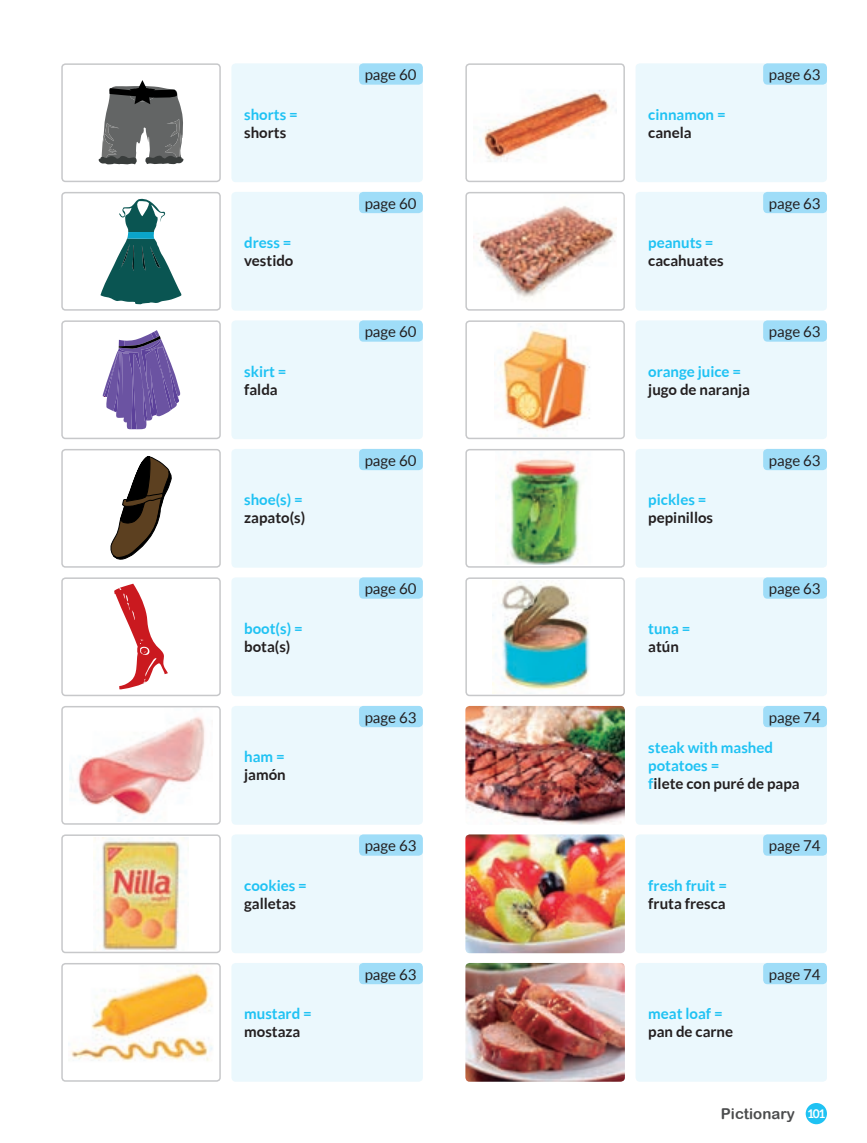
<style>
.page{position:relative;width:867px;height:1143px;background:#fff}
.page>*{position:absolute;margin:0;border:0;box-sizing:border-box;transform-origin:0 0}
.t1{font:700 15px/18px "Lato";color:#1fc2f3}
.t2{font:700 15px "Lato";color:#231f20}
.t3{font:15px "Lato";color:#231f20}
.t4{font:15px "Arial Rounded MT Bold";color:#4b4c4d}
.s1{color:#231f20}
.s2{font-family:"Lato";font-weight:700;font-size:12px;color:#fff}
</style>
<div class="page">
<div style="left:805px;top:1103px;width:22px;height:21px;background:#1fc2f3;border-radius:50%"></div>
<div style="left:231px;top:63px;width:192px;height:119px;background:#ebf8fd;border-radius:4px"></div>
<div style="left:231px;top:192px;width:192px;height:119px;background:#ebf8fd;border-radius:4px"></div>
<div style="left:231px;top:320px;width:192px;height:119px;background:#ebf8fd;border-radius:4px"></div>
<div style="left:231px;top:449px;width:192px;height:119px;background:#ebf8fd;border-radius:4px"></div>
<div style="left:231px;top:577px;width:192px;height:119px;background:#ebf8fd;border-radius:4px"></div>
<div style="left:231px;top:706px;width:192px;height:119px;background:#ebf8fd;border-radius:4px"></div>
<div style="left:359px;top:63px;width:64px;height:22px;background:#9fddf8;border-radius:4px"></div>
<div style="left:359px;top:192px;width:64px;height:21px;background:#9fddf8;border-radius:4px"></div>
<div style="left:359px;top:320px;width:64px;height:22px;background:#9fddf8;border-radius:4px"></div>
<div style="left:359px;top:449px;width:64px;height:21px;background:#9fddf8;border-radius:4px"></div>
<div style="left:359px;top:577px;width:64px;height:22px;background:#9fddf8;border-radius:4px"></div>
<div style="left:359px;top:706px;width:64px;height:21px;background:#9fddf8;border-radius:4px"></div>
<svg style="left:98px;top:80px;width:85px;height:85px"></svg>
<div style="left:61px;top:63px;width:160px;height:119px;border:2px solid #c7c8ca;border-radius:4px"></div>
<svg style="left:100px;top:198px;width:82px;height:106px"></svg>
<div style="left:61px;top:192px;width:160px;height:119px;border:2px solid #c7c8ca;border-radius:4px"></div>
<svg style="left:102px;top:330px;width:78px;height:100px"></svg>
<div style="left:61px;top:320px;width:160px;height:119px;border:2px solid #c7c8ca;border-radius:4px"></div>
<svg style="left:110px;top:456px;width:62px;height:104px"></svg>
<div style="left:61px;top:449px;width:160px;height:119px;border:2px solid #c7c8ca;border-radius:4px"></div>
<svg style="left:114px;top:584px;width:54px;height:106px"></svg>
<div style="left:61px;top:577px;width:160px;height:119px;border:2px solid #c7c8ca;border-radius:4px"></div>
<img style="left:70px;top:717px;width:135px;height:105px">
<div style="left:61px;top:706px;width:160px;height:119px;border:2px solid #c7c8ca;border-radius:4px"></div>
<div style="left:231px;top:963px;width:192px;height:119px;background:#ebf8fd;border-radius:4px"></div>
<div style="left:231px;top:834px;width:192px;height:119px;background:#ebf8fd;border-radius:4px"></div>
<div style="left:359px;top:963px;width:64px;height:21px;background:#9fddf8;border-radius:4px"></div>
<div style="left:359px;top:834px;width:64px;height:22px;background:#9fddf8;border-radius:4px"></div>
<img style="left:68px;top:966px;width:145px;height:96px">
<div style="left:61px;top:963px;width:160px;height:119px;border:2px solid #c7c8ca;border-radius:4px"></div>
<img style="left:95px;top:837px;width:92px;height:113px">
<div style="left:61px;top:834px;width:160px;height:119px;border:2px solid #c7c8ca;border-radius:4px"></div>
<div style="left:635px;top:63px;width:192px;height:119px;background:#ebf8fd;border-radius:4px"></div>
<div style="left:763px;top:63px;width:64px;height:22px;background:#9fddf8;border-radius:4px"></div>
<img style="left:479px;top:90px;width:137px;height:72px">
<div style="left:465px;top:63px;width:160px;height:119px;border:2px solid #c7c8ca;border-radius:4px"></div>
<div style="left:635px;top:320px;width:192px;height:119px;background:#ebf8fd;border-radius:4px"></div>
<div style="left:635px;top:192px;width:192px;height:119px;background:#ebf8fd;border-radius:4px"></div>
<div style="left:635px;top:449px;width:192px;height:119px;background:#ebf8fd;border-radius:4px"></div>
<div style="left:635px;top:577px;width:192px;height:119px;background:#ebf8fd;border-radius:4px"></div>
<div style="left:635px;top:706px;width:192px;height:119px;background:#ebf8fd;border-radius:4px"></div>
<div style="left:635px;top:834px;width:192px;height:119px;background:#ebf8fd;border-radius:4px"></div>
<div style="left:635px;top:963px;width:192px;height:119px;background:#ebf8fd;border-radius:4px"></div>
<div style="left:763px;top:320px;width:64px;height:22px;background:#9fddf8;border-radius:4px"></div>
<div style="left:763px;top:192px;width:64px;height:21px;background:#9fddf8;border-radius:4px"></div>
<div style="left:763px;top:449px;width:64px;height:21px;background:#9fddf8;border-radius:4px"></div>
<div style="left:763px;top:577px;width:64px;height:22px;background:#9fddf8;border-radius:4px"></div>
<div style="left:763px;top:706px;width:64px;height:21px;background:#9fddf8;border-radius:4px"></div>
<div style="left:763px;top:834px;width:64px;height:22px;background:#9fddf8;border-radius:4px"></div>
<div style="left:763px;top:963px;width:64px;height:21px;background:#9fddf8;border-radius:4px"></div>
<img style="left:498px;top:323px;width:92px;height:113px">
<div style="left:465px;top:320px;width:160px;height:119px;border:2px solid #c7c8ca;border-radius:4px"></div>
<img style="left:474px;top:205px;width:142px;height:93px">
<div style="left:465px;top:192px;width:160px;height:119px;border:2px solid #c7c8ca;border-radius:4px"></div>
<img style="left:507px;top:452px;width:74px;height:113px">
<div style="left:465px;top:449px;width:160px;height:119px;border:2px solid #c7c8ca;border-radius:4px"></div>
<img style="left:492px;top:580px;width:98px;height:113px">
<div style="left:465px;top:577px;width:160px;height:119px;border:2px solid #c7c8ca;border-radius:4px"></div>
<img style="left:465px;top:706px;width:160px;height:119px">
<img style="left:465px;top:834px;width:160px;height:119px">
<img style="left:465px;top:963px;width:160px;height:119px">
<p class="t3" style="left:365px;top:66px;width:53px">page 60</p>
<p class="t3" style="left:768px;top:66px;width:53px">page 63</p>
<p class="t1" style="left:244px;top:105px;width:55px">shorts =</p>
<p class="t2" style="left:244px;top:124px;width:44px">shorts</p>
<p class="t1" style="left:648px;top:105px;width:79px">cinnamon =</p>
<p class="t2" style="left:648px;top:124px;width:45px">canela</p>
<p class="t3" style="left:365px;top:195px;width:53px">page 60</p>
<p class="t3" style="left:768px;top:195px;width:53px">page 63</p>
<p class="t1" style="left:244px;top:234px;width:49px">dress =</p>
<p class="t2" style="left:244px;top:252px;width:51px">vestido</p>
<p class="t1" style="left:648px;top:234px;width:67px">peanuts =</p>
<p class="t2" style="left:648px;top:252px;width:77px">cacahuates</p>
<p class="t3" style="left:365px;top:323px;width:53px">page 60</p>
<p class="t3" style="left:768px;top:323px;width:53px">page 63</p>
<p class="t1" style="left:244px;top:362px;width:44px">skirt =</p>
<p class="t2" style="left:244px;top:381px;width:35px">falda</p>
<p class="t1" style="left:648px;top:362px;width:94px">orange juice =</p>
<p class="t2" style="left:648px;top:381px;width:103px">jugo de naranja</p>
<p class="t3" style="left:365px;top:452px;width:53px">page 60</p>
<p class="t3" style="left:768px;top:452px;width:53px">page 63</p>
<p class="t1" style="left:244px;top:491px;width:60px">shoe(s) =</p>
<p class="t2" style="left:244px;top:509px;width:63px">zapato(s)</p>
<p class="t1" style="left:648px;top:491px;width:60px">pickles =</p>
<p class="t2" style="left:648px;top:509px;width:66px">pepinillos</p>
<p class="t3" style="left:365px;top:580px;width:53px">page 60</p>
<p class="t3" style="left:768px;top:580px;width:53px">page 63</p>
<p class="t1" style="left:244px;top:619px;width:60px">boot(s) =</p>
<p class="t2" style="left:244px;top:638px;width:48px">bota(s)</p>
<p class="t1" style="left:648px;top:619px;width:44px">tuna =</p>
<p class="t2" style="left:648px;top:638px;width:32px">atún</p>
<p class="t3" style="left:365px;top:709px;width:53px">page 63</p>
<p class="t3" style="left:768px;top:709px;width:53px">page 74</p>
<p class="t1" style="left:244px;top:748px;width:42px">ham =</p>
<p class="t2" style="left:244px;top:766px;width:43px">jamón</p>
<p class="t1" style="left:648px;top:739px;width:153px">steak with mashed potatoes =<br>f<span class="s1">ilete con puré de papa</span></p>
<p class="t3" style="left:365px;top:837px;width:53px">page 63</p>
<p class="t3" style="left:768px;top:837px;width:53px">page 74</p>
<p class="t1" style="left:244px;top:876px;width:64px">cookies =</p>
<p class="t2" style="left:244px;top:895px;width:53px">galletas</p>
<p class="t1" style="left:648px;top:876px;width:80px">fresh fruit =</p>
<p class="t2" style="left:648px;top:895px;width:79px">fruta fresca</p>
<p class="t3" style="left:365px;top:966px;width:53px">page 63</p>
<p class="t3" style="left:768px;top:966px;width:53px">page 74</p>
<p class="t1" style="left:244px;top:1005px;width:69px">mustard =</p>
<p class="t2" style="left:244px;top:1023px;width:58px">mostaza</p>
<p class="t1" style="left:648px;top:1005px;width:76px">meat loaf =</p>
<p class="t2" style="left:648px;top:1023px;width:86px">pan de carne</p>
<p class="t4" style="left:721px;top:1104px;width:106px">Pictionary <span class="s2">101</span></p>
</div>
